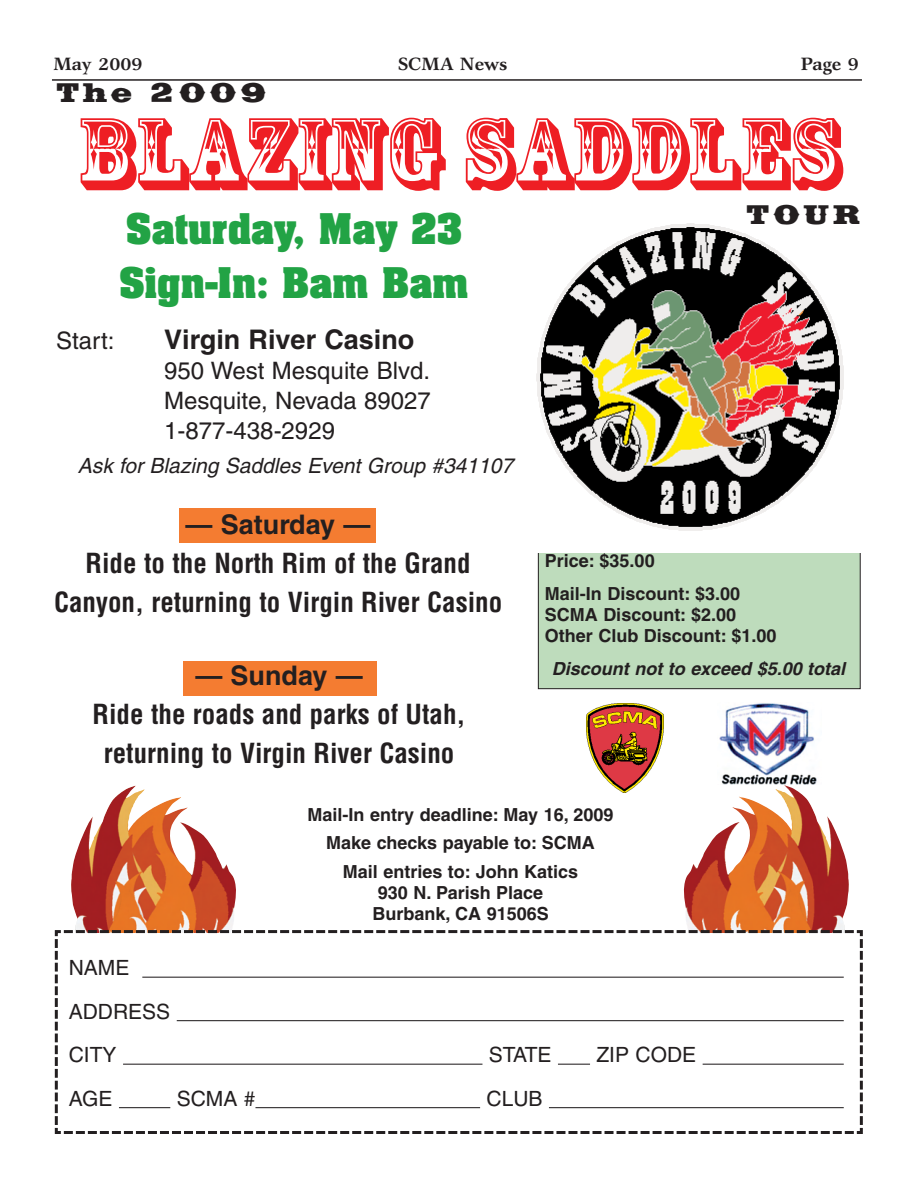
<style>
.page{position:relative;width:918px;height:1188px;background:#fff}
.page>*{position:absolute;margin:0;border:0;box-sizing:border-box;transform-origin:0 0}
.t1{font:96px "Rosewood";color:#ee1e24}
.t2{font:700 36px/54px "Aachen";color:#22a345}
.t3{font:36px "Saddlebag";letter-spacing:.075em;color:#231f20}
.t4{font:700 condensed 27px/39px "Helvetica";color:#231f20;text-align:center}
.t5{font:700 27px "Helvetica";color:#231f20}
.t6{font:24px/30px "Helvetica";color:#231f20;text-align:justify}
.t7{font:21px/43.5px "Helvetica";color:#231f20}
.t8{font:italic 21px "Helvetica";color:#231f20}
.t9{font:700 18px/28.5px "Helvetica";color:#231f20;text-align:center}
.t10{font:italic 700 18px "Helvetica";color:#231f20}
.t11{font:700 18px "Garth Graphic";color:#231f20}
</style>
<div class="page">
<hr style="left:52px;top:79px;width:810px;height:2px;background:#231f20">
<div style="left:538px;top:544px;width:322px;height:145px;background:#bedcbc"></div>
<div style="left:538px;top:544px;width:323px;height:145px;border:1px solid #231f20"></div>
<img style="left:683px;top:785px;width:166px;height:144px">
<img style="left:71px;top:786px;width:165px;height:143px">
<img style="left:536px;top:223px;width:325px;height:330px">
<svg style="left:54px;top:929px;width:809px;height:205px"></svg>
<hr style="left:142px;top:977px;width:702px;height:1px;background:#231f20">
<hr style="left:177px;top:1020px;width:667px;height:1px;background:#231f20">
<hr style="left:123px;top:1064px;width:359px;height:1px;background:#231f20">
<hr style="left:558px;top:1064px;width:32px;height:1px;background:#231f20">
<hr style="left:703px;top:1064px;width:141px;height:1px;background:#231f20">
<hr style="left:119px;top:1107px;width:51px;height:1px;background:#231f20">
<hr style="left:255px;top:1107px;width:225px;height:1px;background:#231f20">
<hr style="left:549px;top:1107px;width:295px;height:1px;background:#231f20">
<div style="left:179px;top:509px;width:197px;height:34px;background:#f47c31"></div>
<div style="left:183px;top:661px;width:194px;height:35px;background:#f47c31"></div>
<img style="left:586px;top:703px;width:77px;height:90px">
<img style="left:719px;top:703px;width:98px;height:82px">
<p class="t11" style="left:53px;top:57px;width:90px">May 2009</p>
<p class="t11" style="left:398px;top:57px;width:111px">SCMA News</p>
<p class="t11" style="left:801px;top:57px;width:60px">Page 9</p>
<h2 class="t3" style="left:56px;top:69px;width:212px">The 2009</h2>
<h1 class="t1" style="left:77px;top:118px;width:765px">BLAZING SADDLES</h1>
<h2 class="t3" style="left:747px;top:191px;width:116px">TOUR</h2>
<h2 class="t2" style="left:119px;top:206px;width:351px">Saturday, May 23<br>Sign-In: Bam Bam</h2>
<h3 class="t6" style="left:56px;top:328px;width:60px">Start:</h3>
<h3 class="t5" style="left:164px;top:329px;width:252px">Virgin River Casino</h3>
<h3 class="t6" style="left:164px;top:358px;width:268px">950 West Mesquite Blvd.<br>Mesquite, Nevada 89027<br>1-877-438-2929</h3>
<p class="t8" style="left:78px;top:458px;width:441px">Ask for Blazing Saddles Event Group #341107</p>
<h3 class="t5" style="left:186px;top:514px;width:186px">— Saturday —</h3>
<h3 class="t4" style="left:54px;top:546px;width:450px">Ride to the North Rim of the Grand<br>Canyon, returning to Virgin River Casino</h3>
<p class="t9" style="left:545px;top:546px;width:197px;line-height:33px;text-align:left">Price: $35.00<br>Mail-In Discount: $3.00</p>
<p class="t9" style="left:545px;top:606px;width:233px;line-height:21px;text-align:left">SCMA Discount: $2.00<br>Other Club Discount: $1.00</p>
<h3 class="t5" style="left:195px;top:666px;width:169px">— Sunday —</h3>
<p class="t10" style="left:552px;top:662px;width:298px">Discount not to exceed $5.00 total</p>
<h3 class="t4" style="left:93px;top:697px;width:374px">Ride the roads and parks of Utah, returning to Virgin River Casino</h3>
<p class="t7" style="left:69px;top:948px;width:103px">NAME<br>ADDRESS<br>CITY</p>
<p class="t9" style="left:308px;top:802px;width:307px">Mail-In entry deadline: May 16, 2009<br>Make checks payable to: SCMA<br>Mail entries to: John Katics</p>
<p class="t9" style="left:372px;top:883px;width:178px;line-height:21px">930 N. Parish Place<br>Burbank, CA 91506S</p>
<p class="t7" style="left:489px;top:1035px;width:64px">STATE</p>
<p class="t7" style="left:596px;top:1035px;width:101px">ZIP CODE</p>
<p class="t7" style="left:69px;top:1078px;width:45px">AGE</p>
<p class="t7" style="left:177px;top:1078px;width:80px">SCMA #</p>
<p class="t7" style="left:487px;top:1078px;width:58px">CLUB</p>
</div>
